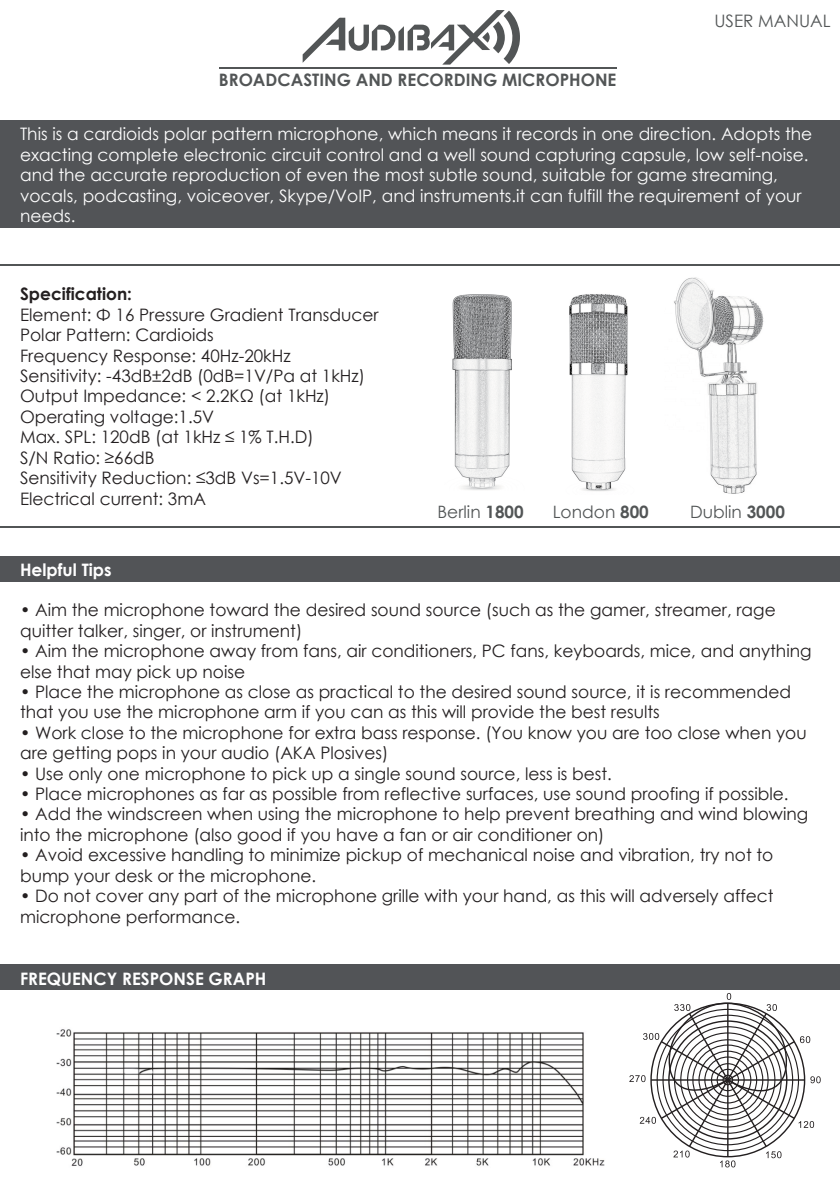
<style>
.page{position:relative;width:840px;height:1191px;background:#fff}
.page>*{position:absolute;margin:0;border:0;box-sizing:border-box;transform-origin:0 0}
.t1{font:17.2px/20.4px "Century Gothic";color:#231f20}
.t2{font:17.2px/20.4px "Century Gothic";color:#fff}
.t3{font:700 17.2px "Century Gothic";color:#525556}
.t4{font:700 17.2px "Century Gothic";color:#fff}
.t5{font:700 17.2px "Century Gothic";color:#231f20}
.t6{font:17.2px "Century Gothic";color:#525556}
.t7{font:17px "Century Gothic";color:#525556}
.s1{font-weight:700}
</style>
<div class="page">
<div style="left:0;top:120px;width:839px;height:108px;background:#525457"></div>
<div style="left:0;top:556px;width:839px;height:26px;background:#525457"></div>
<div style="left:0;top:964px;width:839px;height:25px;background:#525457"></div>
<img style="left:674px;top:277px;width:90px;height:217px">
<img style="left:452px;top:294px;width:60px;height:196px">
<img style="left:569px;top:294px;width:59px;height:197px">
<svg style="left:629px;top:993px;width:191px;height:174px"></svg>
<img style="left:56px;top:1029px;width:549px;height:138px">
<svg style="left:302px;top:10px;width:217px;height:55px"></svg>
<hr style="left:219px;top:67px;width:397px;height:2px;background:#525556">
<hr style="left:0;top:264px;width:839px;height:2px;background:#525556">
<hr style="left:0;top:526px;width:839px;height:2px;background:#525556">
<p class="t3" style="left:219px;top:67px;width:399px">BROADCASTING AND RECORDING MICROPHONE</p>
<p class="t6" style="left:714px;top:9px;width:118px">USER MANUAL</p>
<p class="t2" style="left:20px;top:124px;width:793px">This is a cardioids polar pattern microphone, which means it records in one direction. Adopts the exacting complete electronic circuit control and a well sound capturing capsule, low self-noise. and the accurate reproduction of even the most subtle sound, suitable for game streaming, vocals, podcasting, voiceover, Skype/VoIP, and instruments.it can fulfill the requirement of your needs.</p>
<p class="t5" style="left:20px;top:281px;width:113px">Specification:</p>
<p class="t1" style="left:20px;top:304px;width:360px">Element: Φ 16 Pressure Gradient Transducer<br>Polar Pattern: Cardioids<br>Frequency Response: 40Hz-20kHz<br>Sensitivity: -43dB±2dB (0dB=1V/Pa at 1kHz)<br>Output Impedance: &lt; 2.2KΩ (at 1kHz)<br>Operating voltage:1.5V<br>Max. SPL: 120dB (at 1kHz ≤ 1% T.H.D)<br>S/N Ratio: ≥66dB<br>Sensitivity Reduction: ≤3dB Vs=1.5V-10V<br>Electrical current: 3mA</p>
<p class="t7" style="left:437px;top:500px;width:88px">Berlin <span class="s1">1800</span></p>
<p class="t7" style="left:552px;top:500px;width:97px">London <span class="s1">800</span></p>
<p class="t7" style="left:689px;top:500px;width:96px">Dublin <span class="s1">3000</span></p>
<p class="t4" style="left:20px;top:556px;width:93px">Helpful Tips</p>
<p class="t1" style="left:20px;top:599px;width:756px">• Aim the microphone toward the desired sound source (such as the gamer, streamer, rage quitter talker, singer, or instrument)</p>
<p class="t1" style="left:20px;top:640px;width:792px">• Aim the microphone away from fans, air conditioners, PC fans, keyboards, mice, and anything else that may pick up noise</p>
<p class="t1" style="left:20px;top:681px;width:772px">• Place the microphone as close as practical to the desired sound source, it is recommended that you use the microphone arm if you can as this will provide the best results</p>
<p class="t1" style="left:20px;top:722px;width:787px">• Work close to the microphone for extra bass response. (You know you are too close when you are getting pops in your audio (AKA Plosives)</p>
<p class="t1" style="left:20px;top:763px;width:593px">• Use only one microphone to pick up a single sound source, less is best.</p>
<p class="t1" style="left:20px;top:783px;width:769px">• Place microphones as far as possible from reflective surfaces, use sound proofing if possible.</p>
<p class="t1" style="left:20px;top:804px;width:789px">• Add the windscreen when using the microphone to help prevent breathing and wind blowing into the microphone (also good if you have a fan or air conditioner on)</p>
<p class="t1" style="left:20px;top:844px;width:754px">• Avoid excessive handling to minimize pickup of mechanical noise and vibration, try not to bump your desk or the microphone.</p>
<p class="t1" style="left:20px;top:885px;width:754px">• Do not cover any part of the microphone grille with your hand, as this will adversely affect microphone performance.</p>
<p class="t4" style="left:20px;top:965px;width:248px">FREQUENCY RESPONSE GRAPH</p>
</div>
